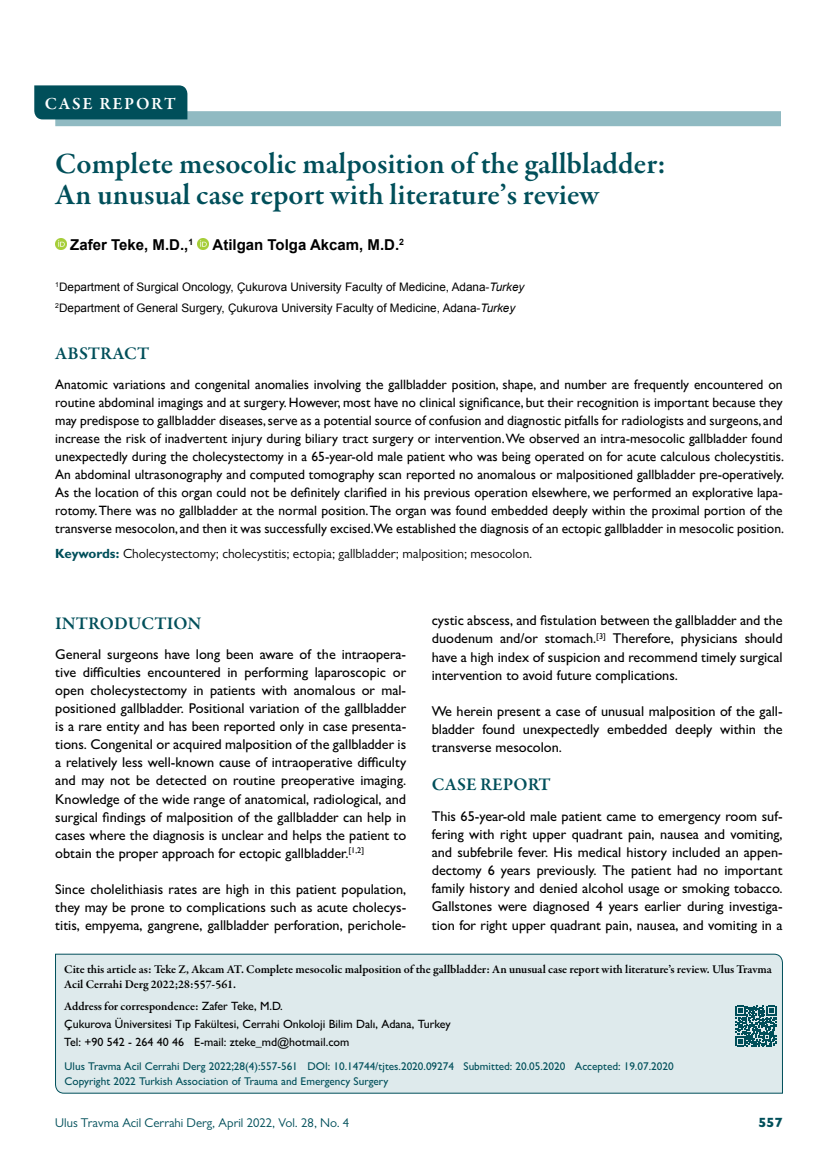
<style>
.page{position:relative;width:838px;height:1170px;background:#fff}
.page>*{position:absolute;margin:0;border:0;box-sizing:border-box;transform-origin:0 0}
.t1{font:600 30px/31.5px "Garamond Premr Pro";color:#004f5a}
.t2{font:600 18px "Garamond Premr Pro";letter-spacing:.005em;color:#004f5a}
.t3{font:600 17.25px "Garamond Premr Pro";letter-spacing:.1em;color:#fff}
.t4{font:700 15px "Arial";color:#000}
.t5{font:500 14.25px/18px "Gill Sans MT Pro";color:#000;text-align:justify}
.t6{font:13.5px/18px "Gill Sans";color:#000;text-align:justify}
.t7{font:800 13.5px "Gill Sans MT Pro";color:#004f5a}
.t8{font:13.35px "Gill Sans MT Pro";color:#000}
.t9{font:12.75px "Gill Sans MT Pro";color:#004f5a}
.t10{font:600 12px/15px "Garamond Premr Pro";color:#000}
.t11{font:500 12px/18px "Gill Sans MT Pro";color:#000}
.t12{font:11.7px/21px "Arial";color:#000}
.t13{font:500 11.25px/15px "Gill Sans MT Pro";color:#004f5a}
.s1{font-style:italic}
.s2{font-weight:700;color:#004f5a}
.s3{font-family:"Gill Sans MT Pro";font-weight:500}
</style>
<div class="page">
<div style="left:55px;top:111px;width:726px;height:15px;background:#90bac2"></div>
<svg style="left:55px;top:238px;width:11px;height:11px"></svg>
<svg style="left:197px;top:238px;width:11px;height:11px"></svg>
<div style="left:34px;top:85px;width:153px;height:34px;background:#004f5a"></div>
<div style="left:55px;top:953px;width:728px;height:140px;background:#deeaec"></div>
<svg style="left:735px;top:1005px;width:41px;height:41px;background:#417c85"></svg>
<p class="t3" style="left:45px;top:93px;width:133px">CASE REPORT</p>
<h1 class="t1" style="left:55px;top:148px;width:612px">Complete mesocolic malposition of the gallbladder:<br>An unusual case report with literature’s review</h1>
<p class="t4" style="left:70px;top:234px;width:124px">Zafer Teke, M.D.,<sup>1</sup></p>
<p class="t4" style="left:212px;top:234px;width:193px">Atilgan Tolga Akcam, M.D.<sup>2</sup></p>
<p class="t12" style="left:55px;top:276px;width:470px"><sup>1</sup>Department of Surgical Oncology, Çukurova University Faculty of Medicine, Adana-<span class="s1">Turkey<br></span><sup>2</sup>Department of General Surgery, Çukurova University Faculty of Medicine, Adana-<span class="s1">Turkey</span></p>
<p class="t2" style="left:55px;top:342px;width:95px">ABSTRACT</p>
<p class="t6" style="left:55px;top:376px;width:730px">Anatomic variations and congenital anomalies involving the gallbladder position, shape, and number are frequently encountered on routine abdominal imagings and at surgery. However, most have no clinical significance, but their recognition is important because they may predispose to gallbladder diseases, serve as a potential source of confusion and diagnostic pitfalls for radiologists and surgeons, and increase the risk of inadvertent injury during biliary tract surgery or intervention. We observed an intra-mesocolic gallbladder found unexpectedly during the cholecystectomy in a 65-year-old male patient who was being operated on for acute calculous cholecystitis.<br>An abdominal ultrasonography and computed tomography scan reported no anomalous or malpositioned gallbladder pre-operatively.<br>As the location of this organ could not be definitely clarified in his previous operation elsewhere, we performed an explorative lapa&shy;rotomy. There was no gallbladder at the normal position. The organ was found embedded deeply within the proximal portion of the transverse mesocolon, and then it was successfully excised.We established the diagnosis of an ectopic gallbladder in mesocolic position.</p>
<p class="t8" style="left:55px;top:545px;width:478px"><span class="s2">Keywords:</span> Cholecystectomy; cholecystitis; ectopia; gallbladder; malposition; mesocolon.</p>
<p class="t2" style="left:55px;top:612px;width:148px">INTRODUCTION</p>
<p class="t5" style="left:55px;top:645px;width:352px">General surgeons have long been aware of the intraopera&shy;tive difficulties encountered in performing laparoscopic or open cholecystectomy in patients with anomalous or mal&shy;positioned gallbladder. Positional variation of the gallbladder is a rare entity and has been reported only in case presenta&shy;tions. Congenital or acquired malposition of the gallbladder is a relatively less well-known cause of intraoperative difficulty and may not be detected on routine preoperative imaging.<br>Knowledge of the wide range of anatomical, radiological, and surgical findings of malposition of the gallbladder can help in cases where the diagnosis is unclear and helps the patient to obtain the proper approach for ectopic gallbladder.<sup>[1,2]</sup></p>
<p class="t5" style="left:55px;top:879px;width:352px">Since cholelithiasis rates are high in this patient population, they may be prone to complications such as acute cholecys&shy;titis, empyema, gangrene, gallbladder perforation, perichole-</p>
<p class="t5" style="left:432px;top:611px;width:352px">cystic abscess, and fistulation between the gallbladder and the duodenum and/or stomach.<sup>[3]</sup> Therefore, physicians should have a high index of suspicion and recommend timely surgical intervention to avoid future complications.</p>
<p class="t5" style="left:432px;top:702px;width:352px">We herein present a case of unusual malposition of the gall&shy;bladder found unexpectedly embedded deeply within the transverse mesocolon.</p>
<p class="t2" style="left:432px;top:773px;width:120px">CASE REPORT</p>
<p class="t5" style="left:432px;top:806px;width:352px">This 65-year-old male patient came to emergency room suf&shy;fering with right upper quadrant pain, nausea and vomiting, and subfebrile fever. His medical history included an appen&shy;dectomy 6 years previously. The patient had no important family history and denied alcohol usage or smoking tobacco.<br>Gallstones were diagnosed 4 years earlier during investiga&shy;tion for right upper quadrant pain, nausea, and vomiting in a</p>
<p class="t10" style="left:64px;top:962px;width:709px">Cite this article as: Teke Z, Akcam AT. Complete mesocolic malposition of the gallbladder: An unusual case report with literature’s review. Ulus Travma<br>Acil Cerrahi Derg 2022;28:557-561.</p>
<p class="t10" style="left:64px;top:999px;width:220px">Address for correspondence: <span class="s3">Zafer Teke, M.D.</span></p>
<p class="t11" style="left:64px;top:1015px;width:388px">Çukurova Üniversitesi Tıp Fakültesi, Cerrahi Onkoloji Bilim Dalı, Adana, Turkey<br>Tel: +90 542 - 264 40 46 E-mail: zteke_md@hotmail.com</p>
<p class="t13" style="left:65px;top:1058px;width:610px">Ulus Travma Acil Cerrahi Derg 2022;28(4):557-561 DOI: 10.14744/tjtes.2020.09274 Submitted: 20.05.2020 Accepted: 19.07.2020<br>Copyright 2022 Turkish Association of Trauma and Emergency Surgery</p>
<p class="t9" style="left:55px;top:1115px;width:295px">Ulus Travma Acil Cerrahi Derg, April 2022, Vol. 28, No. 4</p>
<p class="t7" style="left:758px;top:1114px;width:26px">557</p>
</div>
